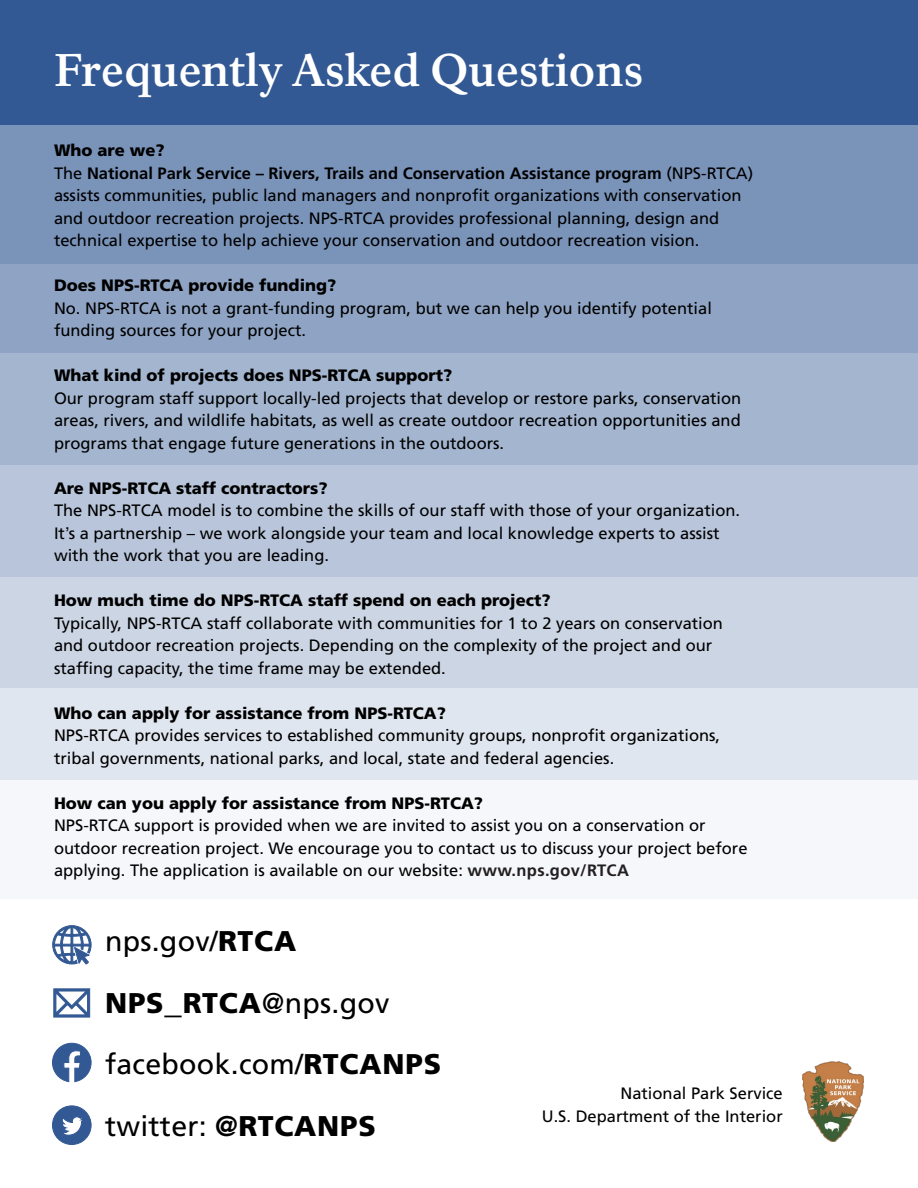
<style>
.page{position:relative;width:918px;height:1188px;background:#fff}
.page>*{position:absolute;margin:0;border:0;box-sizing:border-box;transform-origin:0 0}
.p4_H1__PAGE_4_FAQ_TI{font:700 45px "NPS Rawlinson OT";letter-spacing:-.005em;color:#fff}
.p4_P__SOCIAL_LINKS{font:28.5px "H Frutiger LT Std";letter-spacing:.01em;color:#000}
.p4_P__FAQ_BODY_TEXT{font:16.5px/22.5px "H Frutiger LT Std";color:#000}
.p4_P__FAQ_BODY_TEXT-2{font:900 16.5px "H Frutiger LT Std";color:#000}
.p4_P__NPS_FOOTER{font:16.5px "H Frutiger LT Std";color:#000}
.s1{font-weight:700}
.s2{font-weight:700;color:#231f20}
.s3{font-weight:900}
.s4{font-weight:900;font-size:34.5px}
</style>
<div class="page">
<div style="left:0;top:768px;width:918px;height:130px;background:#f5f7fa"></div>
<div style="left:0;top:664px;width:918px;height:116px;background:#e0e6ef"></div>
<div style="left:0;top:576px;width:918px;height:112px;background:#ccd5e4"></div>
<div style="left:0;top:461px;width:918px;height:115px;background:#b8c5da"></div>
<div style="left:0;top:353px;width:918px;height:112px;background:#a3b5cf"></div>
<div style="left:0;top:260px;width:918px;height:93px;background:#8fa4c4"></div>
<div style="left:0;top:114px;width:918px;height:150px;background:#7a93b9"></div>
<div style="left:0;top:0;width:918px;height:124px;background:#335994"></div>
<img style="left:802px;top:1061px;width:62px;height:80px">
<svg style="left:52px;top:925px;width:39px;height:39px"></svg>
<svg style="left:52px;top:1043px;width:40px;height:39px"></svg>
<svg style="left:52px;top:1105px;width:40px;height:40px"></svg>
<svg style="left:53px;top:988px;width:37px;height:29px"></svg>
<h1 class="p4_H1__PAGE_4_FAQ_TI" style="left:54px;top:43px;width:591px">Frequently Asked Questions</h1>
<p class="p4_P__FAQ_BODY_TEXT-2" style="left:54px;top:141px;width:112px">Who are we?</p>
<p class="p4_P__FAQ_BODY_TEXT" style="left:54px;top:162px;width:701px">The <span class="s1">National Park Service – Rivers, Trails and Conservation Assistance program</span> (NPS-RTCA) assists communities, public land managers and nonprofit organizations with conservation and outdoor recreation projects. NPS-RTCA provides professional planning, design and technical expertise to help achieve your conservation and outdoor recreation vision.</p>
<p class="p4_P__FAQ_BODY_TEXT-2" style="left:54px;top:276px;width:284px">Does NPS-RTCA provide funding?</p>
<p class="p4_P__FAQ_BODY_TEXT" style="left:54px;top:297px;width:659px">No. NPS-RTCA is not a grant-funding program, but we can help you identify potential funding sources for your project.</p>
<p class="p4_P__FAQ_BODY_TEXT-2" style="left:54px;top:366px;width:400px">What kind of projects does NPS-RTCA support?</p>
<p class="p4_P__FAQ_BODY_TEXT" style="left:54px;top:387px;width:689px;text-align:justify">Our program staff support locally-led projects that develop or restore parks, conservation areas, rivers, and wildlife habitats, as well as create outdoor recreation opportunities and programs that engage future generations in the outdoors.</p>
<p class="p4_P__FAQ_BODY_TEXT-2" style="left:54px;top:478px;width:275px">Are NPS-RTCA staff contractors?</p>
<p class="p4_P__FAQ_BODY_TEXT" style="left:54px;top:499px;width:688px">The NPS-RTCA model is to combine the skills of our staff with those of your organization.<br>It’s a partnership – we work alongside your team and local knowledge experts to assist with the work that you are leading.</p>
<p class="p4_P__FAQ_BODY_TEXT-2" style="left:54px;top:591px;width:498px">How much time do NPS-RTCA staff spend on each project?</p>
<p class="p4_P__FAQ_BODY_TEXT" style="left:54px;top:612px;width:671px">Typically, NPS-RTCA staff collaborate with communities for 1 to 2 years on conservation and outdoor recreation projects. Depending on the complexity of the project and our staffing capacity, the time frame may be extended.</p>
<p class="p4_P__FAQ_BODY_TEXT-2" style="left:54px;top:703px;width:393px">Who can apply for assistance from NPS-RTCA?</p>
<p class="p4_P__FAQ_BODY_TEXT" style="left:54px;top:724px;width:668px">NPS-RTCA provides services to established community groups, nonprofit organizations, tribal governments, national parks, and local, state and federal agencies.</p>
<p class="p4_P__FAQ_BODY_TEXT-2" style="left:54px;top:793px;width:431px">How can you apply for assistance from NPS-RTCA?</p>
<p class="p4_P__FAQ_BODY_TEXT" style="left:54px;top:814px;width:695px">NPS-RTCA support is provided when we are invited to assist you on a conservation or outdoor recreation project. We encourage you to contact us to discuss your project before applying. The application is available on our website: <span class="s2">www.nps.gov/RTCA</span></p>
<p class="p4_P__SOCIAL_LINKS" style="left:105px;top:924px;width:193px">nps.gov/<span class="s3">RTCA</span></p>
<p class="p4_P__SOCIAL_LINKS" style="left:105px;top:986px;width:286px"><span class="s3">NPS</span><span class="s4">_</span><span class="s3">RTCA</span>@nps.gov</p>
<p class="p4_P__SOCIAL_LINKS" style="left:105px;top:1047px;width:338px">facebook.com/<span class="s3">RTCANPS</span></p>
<p class="p4_P__SOCIAL_LINKS" style="left:105px;top:1109px;width:273px">twitter: <span class="s1">@</span><span class="s3">RTCANPS</span></p>
<p class="p4_P__NPS_FOOTER" style="left:620px;top:1084px;width:164px">National Park Service</p>
<p class="p4_P__NPS_FOOTER" style="left:542px;top:1106px;width:243px">U.S. Department of the Interior</p>
</div>
